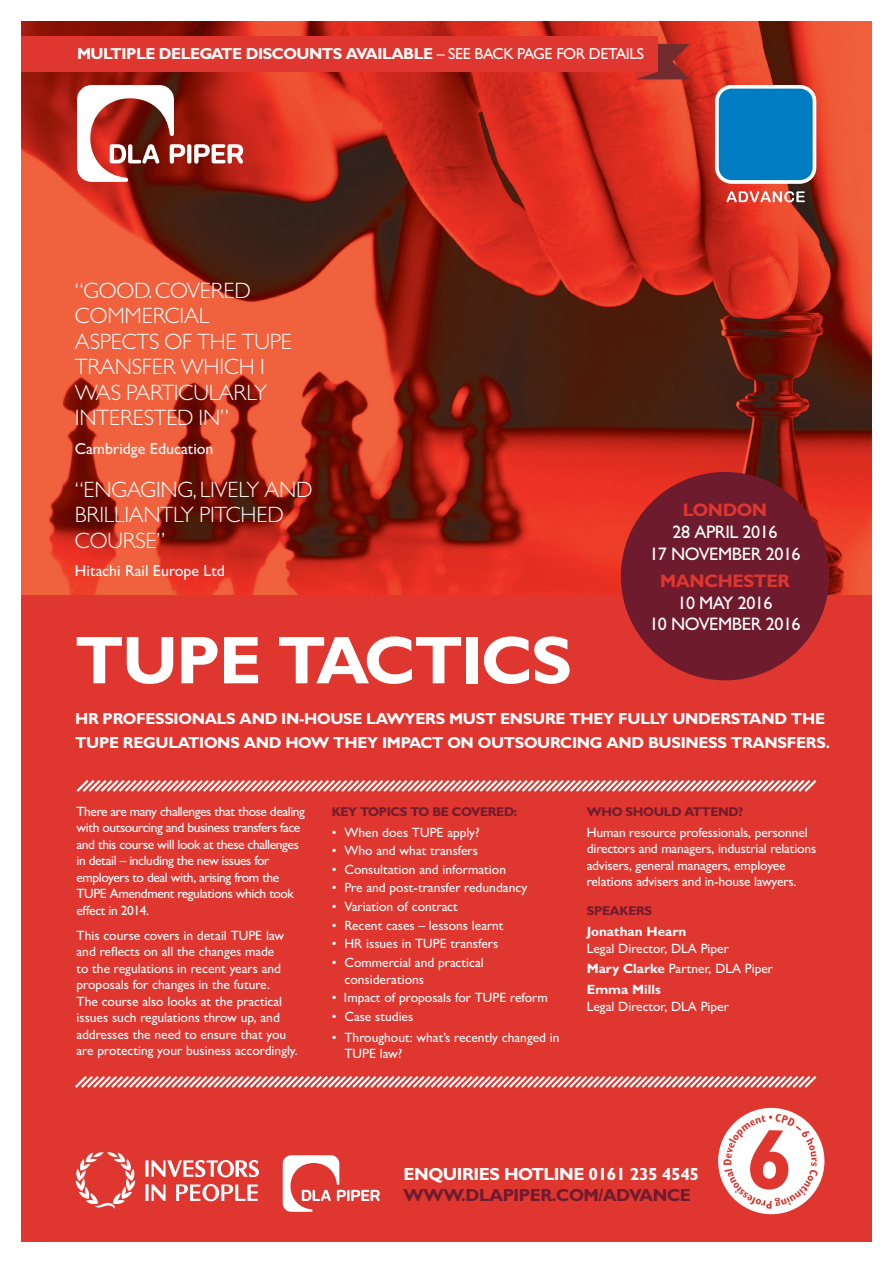
<style>
.page{position:relative;width:893px;height:1263px;background:#fff}
.page>*{position:absolute;margin:0;border:0;box-sizing:border-box;transform-origin:0 0}
.t1{font:700 67.8px "Gill Sans MT Std";letter-spacing:-.025em;color:#fff}
.t2{font:300 22.2px/25.5px "Gill Sans MT Std";letter-spacing:-.01em;color:#fff}
.t3{font:500 18.15px/21.8px "Gill Sans MT Std";letter-spacing:-.025em;color:#fff;text-align:center}
.t4{font:700 18.15px "Gill Sans MT Std";letter-spacing:-.025em;color:#df362f}
.t5{font:700 17.55px "Gill Sans MT Std";letter-spacing:-.025em;color:#fff}
.t6{font:700 17.55px "Gill Sans MT Std";letter-spacing:-.025em;color:#6f1b2e}
.t7{font:700 15.9px/23.9px "Gill Sans MT Std";letter-spacing:-.02em;color:#fff}
.t8{font:500 15.9px "Gill Sans MT Std";color:#fff}
.t9{font:500 13.5px/16.5px "Gill Sans MT Std";color:#fff}
.t10{font:500 13.5px/16.5px "Gill Sans MT Std";letter-spacing:-.03em;color:#fff}
.t11{font:700 13.5px "Gill Sans MT Std";color:#fff}
.t12{font:700 12.75px "Gill Sans MT Std";letter-spacing:-.025em;color:#6f1b2e}
.s1{font-weight:500}
.s2{font-weight:700}
</style>
<div class="page">
<img style="left:21px;top:21px;width:851px;height:574px">
<div style="left:21px;top:595px;width:851px;height:647px;background:#df362f"></div>
<svg style="left:187px;top:144px;width:4px;height:20px"></svg>
<svg style="left:194px;top:144px;width:49px;height:20px"></svg>
<svg style="left:77px;top:85px;width:108px;height:97px"></svg>
<svg style="left:726px;top:191px;width:79px;height:11px"></svg>
<div style="left:717px;top:87px;width:97px;height:95px;background:#007cc2;border-radius:14px"></div>
<div style="left:715px;top:85px;width:101px;height:98px;border:3px solid #fff;border-radius:14px"></div>
<svg style="left:75px;top:1076px;width:742px;height:12px"></svg>
<svg style="left:76px;top:780px;width:741px;height:12px"></svg>
<img style="left:75px;top:1152px;width:184px;height:57px">
<svg style="left:283px;top:1155px;width:97px;height:57px"></svg>
<div style="left:621px;top:472px;width:208px;height:208px;background:#6f1b2e;border-radius:50%"></div>
<svg style="left:718px;top:1107px;width:107px;height:108px"></svg>
<svg style="left:543px;top:44px;width:147px;height:35px;background:#a62b25"></svg>
<div style="left:21px;top:36px;width:636px;height:36px;background:#df362f"></div>
<p class="t7" style="left:77px;top:41px;width:568px">MULTIPLE DELEGATE DISCOUNTS AVAILABLE <span class="s1">– SEE BACK PAGE FOR DETAILS</span></p>
<h2 class="t2" style="left:75px;top:277px;width:218px">“GOOD. COVERED<br>COMMERCIAL<br>ASPECTS OF THE TUPE<br>TRANSFER WHICH I<br>WAS PARTICULARLY<br>INTERESTED IN”</h2>
<p class="t8" style="left:75px;top:439px;width:140px">Cambridge Education</p>
<h2 class="t2" style="left:75px;top:476px;width:239px">“ENGAGING, LIVELY AND<br>BRILLIANTLY PITCHED<br>COURSE”</h2>
<p class="t8" style="left:75px;top:561px;width:151px">Hitachi Rail Europe Ltd</p>
<h3 class="t4" style="left:683px;top:499px;width:86px">LONDON</h3>
<h3 class="t3" style="left:649px;top:521px;width:153px">28 APRIL 2016<br>17 NOVEMBER 2016</h3>
<h3 class="t4" style="left:660px;top:569px;width:131px">MANCHESTER</h3>
<h3 class="t3" style="left:649px;top:591px;width:153px">10 MAY 2016<br>10 NOVEMBER 2016</h3>
<h1 class="t1" style="left:75px;top:618px;width:499px">TUPE TACTICS</h1>
<p class="t7" style="left:75px;top:706px;width:756px">HR PROFESSIONALS AND IN-HOUSE LAWYERS MUST ENSURE THEY FULLY UNDERSTAND THE<br>TUPE REGULATIONS AND HOW THEY IMPACT ON OUTSOURCING AND BUSINESS TRANSFERS.</p>
<p class="t10" style="left:77px;top:803px;width:230px">There are many challenges that those dealing with outsourcing and business transfers face and this course will look at these challenges in detail – including the new issues for employers to deal with, arising from the TUPE Amendment regulations which took effect in 2014.</p>
<p class="t9" style="left:77px;top:927px;width:223px">This course covers in detail TUPE law and reflects on all the changes made<br>to the regulations in recent years and proposals for changes in the future.<br>The course also looks at the practical issues such regulations throw up, and addresses the need to ensure that you are protecting your business accordingly.</p>
<p class="t12" style="left:332px;top:804px;width:187px">KEY TOPICS TO BE COVERED:</p>
<p class="t9" style="left:332px;top:824px;width:150px">• When does TUPE apply?</p>
<p class="t9" style="left:332px;top:842px;width:148px">• Who and what transfers</p>
<p class="t9" style="left:332px;top:861px;width:176px">• Consultation and information</p>
<p class="t9" style="left:332px;top:879px;width:197px">• Pre and post-transfer redundancy</p>
<p class="t9" style="left:332px;top:898px;width:128px">• Variation of contract</p>
<p class="t9" style="left:332px;top:917px;width:173px">• Recent cases – lessons learnt</p>
<p class="t9" style="left:332px;top:935px;width:168px">• HR issues in TUPE transfers</p>
<p class="t9" style="left:344px;top:954px;width:141px;text-indent:-13px">• Commercial and practical considerations</p>
<p class="t9" style="left:332px;top:989px;width:218px">• Impact of proposals for TUPE reform</p>
<p class="t9" style="left:332px;top:1008px;width:83px">• Case studies</p>
<p class="t9" style="left:344px;top:1028px;width:217px;text-indent:-13px">• Throughout: what’s recently changed in<br>TUPE law?</p>
<p class="t12" style="left:587px;top:804px;width:158px">WHO SHOULD ATTEND?</p>
<p class="t9" style="left:587px;top:824px;width:231px">Human resource professionals, personnel directors and managers, industrial relations advisers, general managers, employee relations advisers and in-house lawyers.</p>
<p class="t12" style="left:587px;top:903px;width:67px">SPEAKERS</p>
<p class="t11" style="left:587px;top:923px;width:101px">Jonathan Hearn</p>
<p class="t9" style="left:587px;top:937px;width:188px;line-height:20.7px">Legal Director, DLA Piper<br><span class="s2">Mary Clarke</span> Partner, DLA Piper<br><span class="s2">Emma Mills</span></p>
<p class="t9" style="left:587px;top:998px;width:144px">Legal Director, DLA Piper</p>
<p class="t5" style="left:404px;top:1163px;width:297px">ENQUIRIES HOTLINE 0161 235 4545</p>
<p class="t6" style="left:404px;top:1184px;width:289px">WWW.DLAPIPER.COM/ADVANCE</p>
</div>
